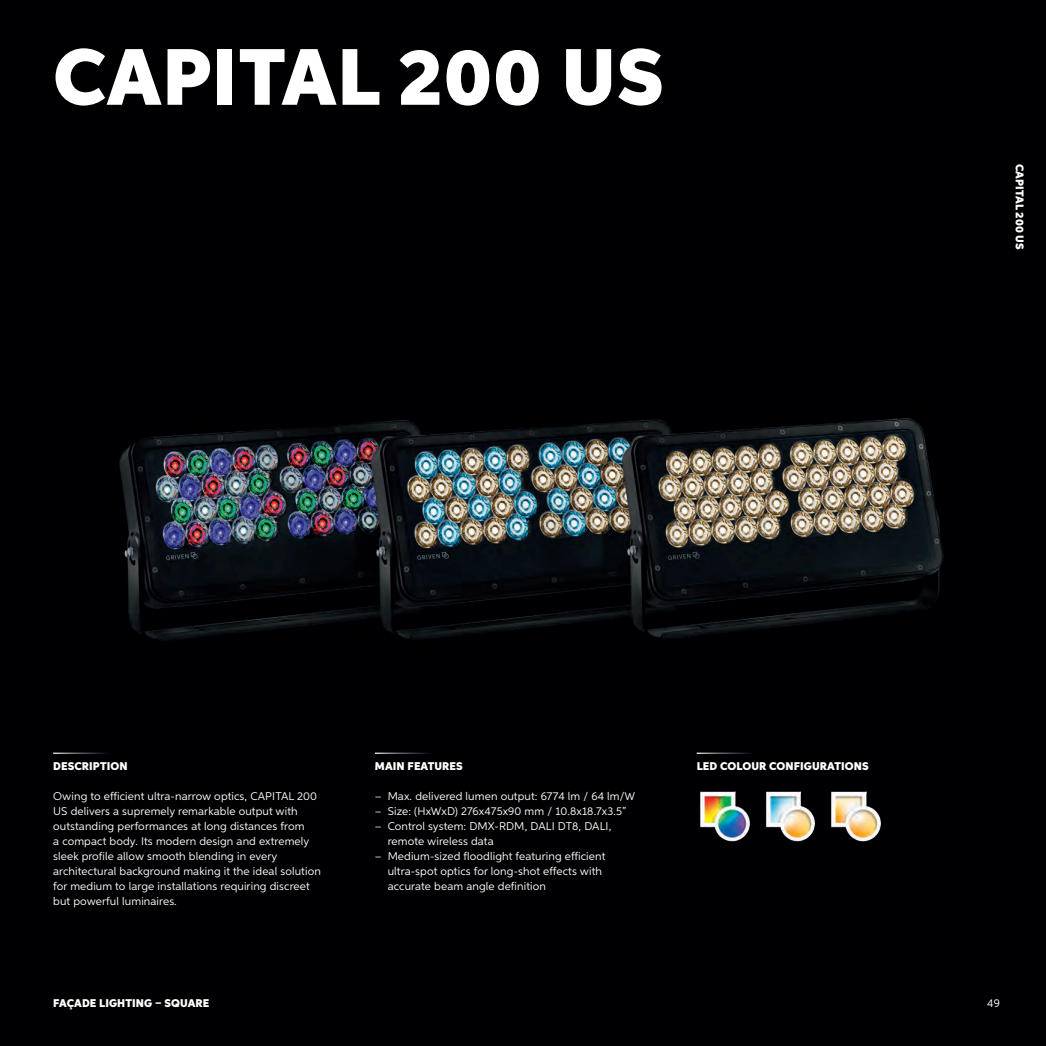
<style>
.page{position:relative;width:1046px;height:1046px;background:#fff}
.page>*{position:absolute;margin:0;border:0;box-sizing:border-box;transform-origin:0 0}
.t1{font:900 80px "Aspira";letter-spacing:.01em;color:#fff}
.t2{font:11.25px/15px "Aspira";letter-spacing:.01em;color:#fff}
.t3{font:900 11.25px "Aspira";letter-spacing:.01em;color:#fff}
</style>
<div class="page">
<img style="left:1px;top:0;width:1044px;height:1045px">
<img style="left:0;top:0;width:1px;height:1045px">
<hr style="left:53px;top:752px;width:65px;height:1px;background:#fff">
<hr style="left:375px;top:752px;width:65px;height:1px;background:#fff">
<hr style="left:696px;top:752px;width:65px;height:1px;background:#fff">
<img style="left:762px;top:790px;width:54px;height:52px">
<img style="left:827px;top:790px;width:55px;height:52px">
<img style="left:696px;top:790px;width:55px;height:52px">
<h1 class="t1" style="left:53px;top:28px;width:612px">CAPITAL 200 US</h1>
<p class="t3" style="left:1026px;top:164px;width:86px;rotate:90deg">CAPITAL 200 US</p>
<p class="t3" style="left:53px;top:758px;width:76px">DESCRIPTION</p>
<p class="t2" style="left:53px;top:788px;width:269px">Owing to efficient ultra-narrow optics, CAPITAL 200<br>US delivers a supremely remarkable output with outstanding performances at long distances from<br>a compact body. Its modern design and extremely sleek profile allow smooth blending in every architectural background making it the ideal solution for medium to large installations requiring discreet but powerful luminaires.</p>
<p class="t3" style="left:53px;top:995px;width:120px">FAÇADE LIGHTING – SQUARE</p>
<p class="t3" style="left:375px;top:758px;width:89px">MAIN FEATURES</p>
<p class="t2" style="left:375px;top:788px;width:262px">– Max. delivered lumen output: 6774 lm / 64 lm/W</p>
<p class="t2" style="left:375px;top:803px;width:253px">– Size: (HxWxD) 276x475x90 mm / 10.8x18.7x3.5”</p>
<p class="t2" style="left:388px;top:818px;width:225px;text-indent:-13px">– Control system: DMX-RDM, DALI DT8, DALI, remote wireless data</p>
<p class="t2" style="left:387px;top:848px;width:219px;text-indent:-13px">– Medium-sized floodlight featuring efficient ultra-spot optics for long-shot effects with accurate beam angle definition</p>
<p class="t3" style="left:696px;top:758px;width:173px">LED COLOUR CONFIGURATIONS</p>
<p class="t2" style="left:986px;top:995px;width:14px">49</p>
</div>
